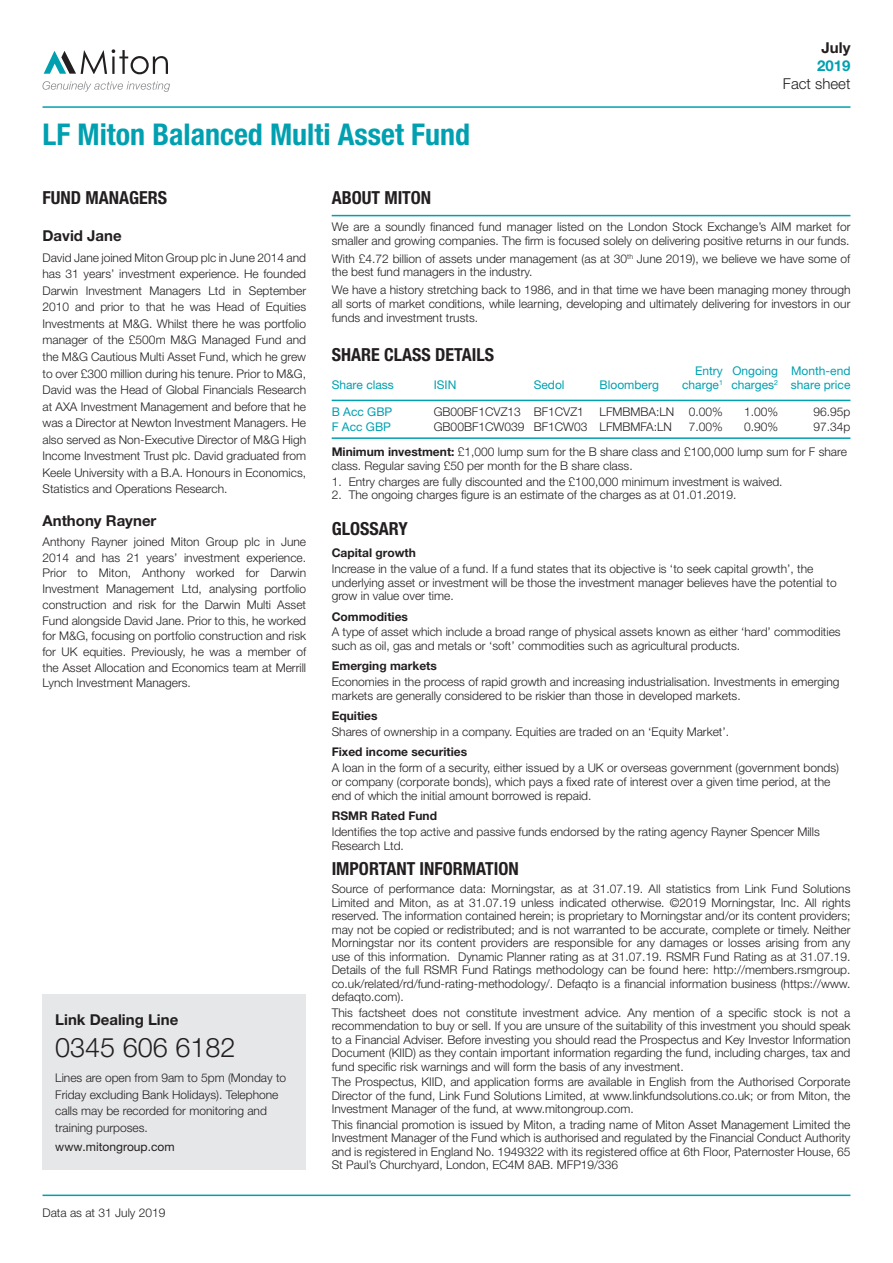
<style>
.page{position:relative;width:893px;height:1263px;background:#fff}
.page>*{position:absolute;margin:0;border:0;box-sizing:border-box;transform-origin:0 0}
.t1{font:700 condensed 30px "Helvetica Neue LT Pro";color:#00a0b0}
.t2{font:300 27px "Helvetica Neue LT Pro";color:#231f20}
.t3{font:700 condensed 18px "Helvetica Neue LT Pro";color:#231f20}
.t4{font:700 15px "Helvetica Neue LT Pro";color:#231f20}
.t5{font:300 15px "Helvetica Neue LT Pro";color:#231f20}
.t6{font:700 15px "Helvetica Neue LT Pro";color:#00a0b0}
.t7{font:300 12px/16.5px "Helvetica Neue LT Pro";color:#231f20}
.t8{font:12px "Helvetica Neue LT Pro";color:#00a0b0}
.t9{font:700 12px "Helvetica Neue LT Pro";color:#231f20}
.t10{font:12px "Helvetica Neue LT Pro";color:#231f20}
.s1{font-weight:700}
</style>
<div class="page">
<div style="left:43px;top:994px;width:263px;height:175px;background:#e6e7e9"></div>
<hr style="left:43px;top:106px;width:807px;height:2px;background:#00a0b0">
<svg style="left:44px;top:49px;width:124px;height:25px"></svg>
<svg style="left:43px;top:81px;width:127px;height:11px"></svg>
<hr style="left:332px;top:215px;width:518px;height:1px;background:#00a0b0">
<hr style="left:332px;top:400px;width:518px;height:1px;background:#00a0b0">
<hr style="left:332px;top:437px;width:518px;height:2px;background:#00a0b0">
<hr style="left:43px;top:1194px;width:807px;height:2px;background:#00a0b0">
<h1 class="t1" style="left:43px;top:116px;width:429px">LF Miton Balanced Multi Asset Fund</h1>
<p class="t4" style="left:822px;top:39px;width:30px">July</p>
<p class="t6" style="left:817px;top:57px;width:35px">2019</p>
<p class="t5" style="left:783px;top:75px;width:69px">Fact sheet</p>
<h3 class="t3" style="left:43px;top:187px;width:126px">FUND MANAGERS</h3>
<p class="t4" style="left:43px;top:227px;width:81px">David Jane</p>
<p class="t7" style="left:43px;top:249px;width:265px;text-align:justify">David Jane joined Miton Group plc in June 2014 and has 31 years’ investment experience. He founded Darwin Investment Managers Ltd in September 2010 and prior to that he was Head of Equities Investments at M&amp;G. Whilst there he was portfolio manager of the £500m M&amp;G Managed Fund and the M&amp;G Cautious Multi Asset Fund, which he grew to over £300 million during his tenure. Prior to M&amp;G, David was the Head of Global Financials Research at AXA Investment Management and before that he was a Director at Newton Investment Managers. He also served as Non-Executive Director of M&amp;G High Income Investment Trust plc. David graduated from Keele University with a B.A. Honours in Economics, Statistics and Operations Research.</p>
<p class="t4" style="left:43px;top:511px;width:115px">Anthony Rayner</p>
<p class="t7" style="left:43px;top:533px;width:265px;line-height:15.8px;text-align:justify">Anthony Rayner joined Miton Group plc in June 2014 and has 21 years’ investment experience.<br>Prior to Miton, Anthony worked for Darwin Investment Management Ltd, analysing portfolio construction and risk for the Darwin Multi Asset Fund alongside David Jane. Prior to this, he worked for M&amp;G, focusing on portfolio construction and risk for UK equities. Previously, he was a member of the Asset Allocation and Economics team at Merrill Lynch Investment Managers.</p>
<p class="t4" style="left:55px;top:1010px;width:125px">Link Dealing Line</p>
<h2 class="t2" style="left:55px;top:1031px;width:182px">0345 606 6182</h2>
<p class="t7" style="left:55px;top:1070px;width:232px">Lines are open from 9am to 5pm (Monday to Friday excluding Bank Holidays). Telephone calls may be recorded for monitoring and training purposes.</p>
<p class="t10" style="left:55px;top:1139px;width:121px">www.mitongroup.com</p>
<p class="t7" style="left:43px;top:1204px;width:124px">Data as at 31 July 2019</p>
<h3 class="t3" style="left:332px;top:187px;width:101px">ABOUT MITON</h3>
<p class="t7" style="left:332px;top:219px;width:520px;line-height:13.8px">We are a soundly financed fund manager listed on the London Stock Exchange’s AIM market for smaller and growing companies. The firm is focused solely on delivering positive returns in our funds.</p>
<p class="t7" style="left:332px;top:251px;width:520px;line-height:13.8px">With £4.72 billion of assets under management (as at 30<sup>th</sup> June 2019), we believe we have some of the best fund managers in the industry.</p>
<p class="t7" style="left:332px;top:283px;width:520px;line-height:13.8px;text-align:justify">We have a history stretching back to 1986, and in that time we have been managing money through all sorts of market conditions, while learning, developing and ultimately delivering for investors in our funds and investment trusts.</p>
<h3 class="t3" style="left:332px;top:344px;width:164px">SHARE CLASS DETAILS</h3>
<p class="t8" style="left:695px;top:364px;width:157px">Entry Ongoing Month-end</p>
<p class="t8" style="left:332px;top:378px;width:64px">Share class</p>
<p class="t8" style="left:434px;top:378px;width:24px">ISIN</p>
<p class="t8" style="left:534px;top:378px;width:32px">Sedol</p>
<p class="t8" style="left:600px;top:378px;width:61px">Bloomberg</p>
<p class="t8" style="left:682px;top:378px;width:170px">charge<sup>1</sup> charges<sup>2</sup> share price</p>
<p class="t8" style="left:332px;top:404px;width:62px">B Acc GBP</p>
<p class="t7" style="left:434px;top:403px;width:152px">GB00BF1CVZ13 BF1CVZ1</p>
<p class="t7" style="left:600px;top:403px;width:125px">LFMBMBA:LN 0.00%</p>
<p class="t7" style="left:744px;top:403px;width:36px">1.00%</p>
<p class="t7" style="left:813px;top:403px;width:38px">96.95p</p>
<p class="t8" style="left:332px;top:420px;width:61px">F Acc GBP</p>
<p class="t7" style="left:434px;top:419px;width:240px">GB00BF1CW039 BF1CW03 LFMBMFA:LN</p>
<p class="t7" style="left:689px;top:419px;width:36px">7.00%</p>
<p class="t7" style="left:744px;top:419px;width:36px">0.90%</p>
<p class="t7" style="left:332px;top:415px;width:520px;line-height:24.5px;text-align:right">97.34p<br><span class="s1">Minimum investment:</span> £1,000 lump sum for the B share class and £100,000 lump sum for F share</p>
<p class="t7" style="left:332px;top:457px;width:302px">class. Regular saving £50 per month for the B share class.</p>
<p class="t7" style="left:332px;top:473px;width:452px">1. Entry charges are fully discounted and the £100,000 minimum investment is waived.</p>
<p class="t7" style="left:332px;top:487px;width:406px">2. The ongoing charges figure is an estimate of the charges as at 01.01.2019.</p>
<h3 class="t3" style="left:332px;top:517px;width:78px">GLOSSARY</h3>
<p class="t9" style="left:332px;top:545px;width:86px">Capital growth</p>
<p class="t7" style="left:332px;top:561px;width:506px;line-height:13.8px">Increase in the value of a fund. If a fund states that its objective is ‘to seek capital growth’, the underlying asset or investment will be those the investment manager believes have the potential to grow in value over time.</p>
<p class="t9" style="left:332px;top:609px;width:78px">Commodities</p>
<p class="t7" style="left:332px;top:625px;width:511px;line-height:13.8px">A type of asset which include a broad range of physical assets known as either ‘hard’ commodities such as oil, gas and metals or ‘soft’ commodities such as agricultural products.</p>
<p class="t9" style="left:332px;top:659px;width:107px">Emerging markets</p>
<p class="t7" style="left:332px;top:675px;width:509px;line-height:13.8px">Economies in the process of rapid growth and increasing industrialisation. Investments in emerging markets are generally considered to be riskier than those in developed markets.</p>
<p class="t9" style="left:332px;top:709px;width:47px">Equities</p>
<p class="t7" style="left:332px;top:723px;width:399px">Shares of ownership in a company. Equities are traded on an ‘Equity Market’.</p>
<p class="t9" style="left:332px;top:745px;width:137px">Fixed income securities</p>
<p class="t7" style="left:332px;top:761px;width:509px;line-height:13.8px">A loan in the form of a security, either issued by a UK or overseas government (government bonds) or company (corporate bonds), which pays a fixed rate of interest over a given time period, at the end of which the initial amount borrowed is repaid.</p>
<p class="t9" style="left:332px;top:808px;width:107px">RSMR Rated Fund</p>
<p class="t7" style="left:332px;top:825px;width:490px;line-height:13.8px">Identifies the top active and passive funds endorsed by the rating agency Rayner Spencer Mills<br>Research Ltd.</p>
<h3 class="t3" style="left:332px;top:858px;width:189px">IMPORTANT INFORMATION</h3>
<p class="t7" style="left:332px;top:882px;width:520px;line-height:13.5px;text-align:justify">Source of performance data: Morningstar, as at 31.07.19. All statistics from Link Fund Solutions Limited and Miton, as at 31.07.19 unless indicated otherwise. ©2019 Morningstar, Inc. All rights reserved. The information contained herein; is proprietary to Morningstar and/or its content providers; may not be copied or redistributed; and is not warranted to be accurate, complete or timely. Neither Morningstar nor its content providers are responsible for any damages or losses arising from any use of this information. Dynamic Planner rating as at 31.07.19. RSMR Fund Rating as at 31.07.19.<br>Details of the full RSMR Fund Ratings methodology can be found here: http://members.rsmgroup. co.uk/related/rd/fund-rating-methodology/. Defaqto is a financial information business (https://www. defaqto.com).</p>
<p class="t7" style="left:332px;top:1005px;width:520px;line-height:13.5px;text-align:justify">This factsheet does not constitute investment advice. Any mention of a specific stock is not a recommendation to buy or sell. If you are unsure of the suitability of this investment you should speak to a Financial Adviser. Before investing you should read the Prospectus and Key Investor Information Document (KIID) as they contain important information regarding the fund, including charges, tax and fund specific risk warnings and will form the basis of any investment.</p>
<p class="t7" style="left:332px;top:1075px;width:520px;line-height:13.5px;text-align:justify">The Prospectus, KIID, and application forms are available in English from the Authorised Corporate Director of the fund, Link Fund Solutions Limited, at www.linkfundsolutions.co.uk; or from Miton, the Investment Manager of the fund, at www.mitongroup.com.</p>
<p class="t7" style="left:332px;top:1118px;width:520px;line-height:13.5px;text-align:justify">This financial promotion is issued by Miton, a trading name of Miton Asset Management Limited the Investment Manager of the Fund which is authorised and regulated by the Financial Conduct Authority and is registered in England No. 1949322 with its registered office at 6th Floor, Paternoster House, 65<br>St Paul’s Churchyard, London, EC4M 8AB. MFP19/336</p>
</div>
